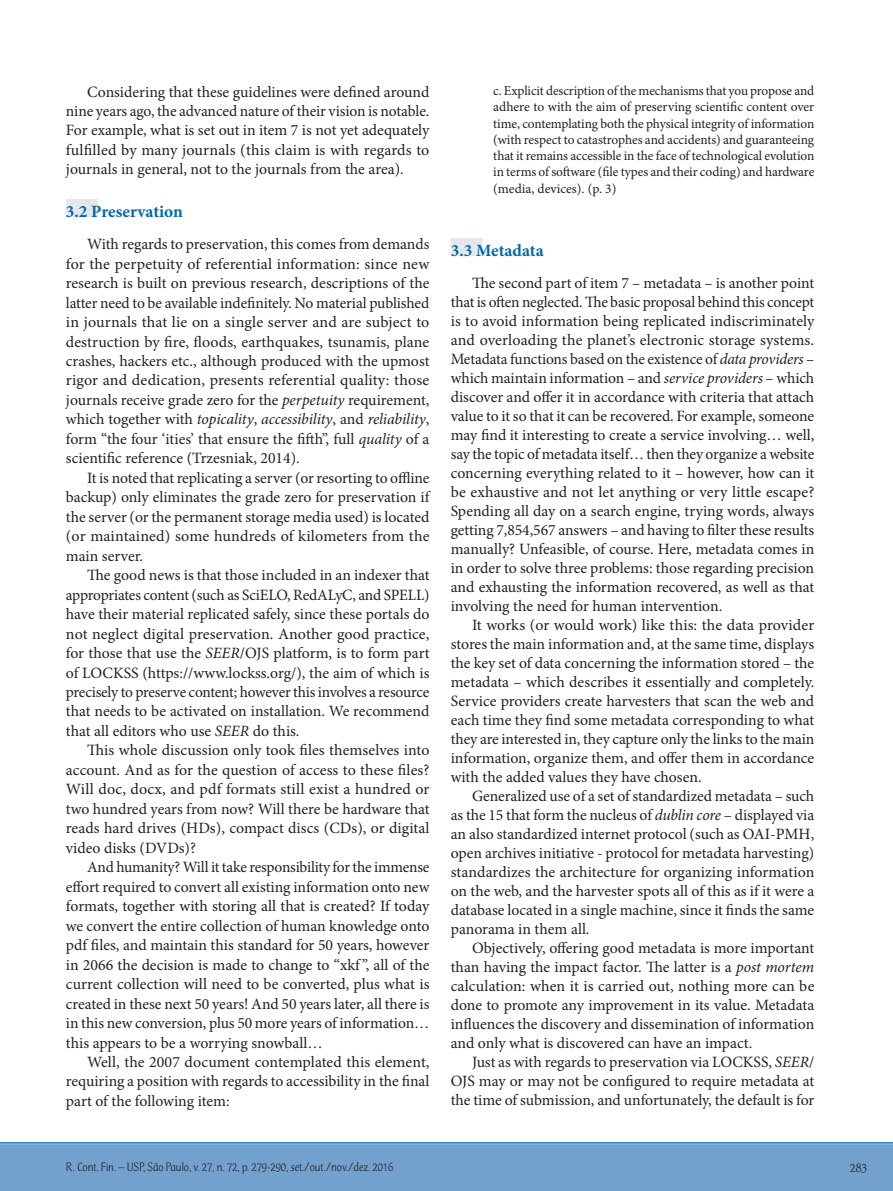
<style>
.page{position:relative;width:893px;height:1191px;background:#fff}
.page>*{position:absolute;margin:0;border:0;box-sizing:border-box;transform-origin:0 0}
.SUBTITULO2{font:700 17.25px "Minion Pro";color:#0068a9}
.MIOLO_1P{font:15.75px/19.5px "Minion Pro";color:#231f20;text-align:justify}
.CITAÇÃO{font:13.5px/16.4px "Minion Pro";letter-spacing:-.005em;color:#231f20;text-align:justify}
.t1{font:300 13.5px "CT Mercurius Std";color:#231f20}
.RODAPÉ{font:300 12.75px "CT Mercurius Std";color:#231f20;scale:.95 1}
.s1{font-style:italic}
</style>
<div class="page">
<div style="left:0;top:1144px;width:893px;height:47px;background:#73a1ce"></div>
<hr style="left:0;top:1142px;width:893px;height:2px;background:#e6e7e9">
<hr style="left:0;top:1142px;width:893px;height:1px;background:#1c7bb7">
<div style="left:66px;top:199px;width:32px;height:18px;background:#e6e7e9"></div>
<div style="left:451px;top:238px;width:32px;height:18px;background:#e6e7e9"></div>
<p class="MIOLO_1P" style="left:66px;top:82px;width:365px;text-indent:21px">Considering that these guidelines were defined around nine years ago, the advanced nature of their vision is notable.<br>For example, what is set out in item 7 is not yet adequately fulfilled by many journals (this claim is with regards to journals in general, not to the journals from the area).</p>
<p class="SUBTITULO2" style="left:66px;top:199px;width:119px">3.2 Preservation</p>
<p class="MIOLO_1P" style="left:66px;top:234px;width:365px;text-indent:21px">With regards to preservation, this comes from demands for the perpetuity of referential information: since new research is built on previous research, descriptions of the latter need to be available indefinitely. No material published in journals that lie on a single server and are subject to destruction by fire, floods, earthquakes, tsunamis, plane crashes, hackers etc., although produced with the upmost rigor and dedication, presents referential quality: those journals receive grade zero for the <span class="s1">perpetuity</span> requirement, which together with <span class="s1">topicality</span>, <span class="s1">accessibility</span>, and <span class="s1">reliability</span>, form “the four ‘ities’ that ensure the fifth”, full <span class="s1">quality</span> of a scientific reference (Trzesniak, 2014).</p>
<p class="MIOLO_1P" style="left:66px;top:468px;width:365px;text-indent:21px">It is noted that replicating a server (or resorting to offline backup) only eliminates the grade zero for preservation if the server (or the permanent storage media used) is located (or maintained) some hundreds of kilometers from the main server.</p>
<p class="MIOLO_1P" style="left:66px;top:565px;width:365px;text-indent:21px">The good news is that those included in an indexer that appropriates content (such as SciELO, RedALyC, and SPELL) have their material replicated safely, since these portals do not neglect digital preservation. Another good practice, for those that use the <span class="s1">SEER</span>/OJS platform, is to form part of LOCKSS (https://www.lockss.org/), the aim of which is precisely to preserve content; however this involves a resource that needs to be activated on installation. We recommend that all editors who use <span class="s1">SEER</span> do this.</p>
<p class="MIOLO_1P" style="left:66px;top:740px;width:365px;text-indent:21px">This whole discussion only took files themselves into account. And as for the question of access to these files?<br>Will doc, docx, and pdf formats still exist a hundred or two hundred years from now? Will there be hardware that reads hard drives (HDs), compact discs (CDs), or digital video disks (DVDs)?</p>
<p class="MIOLO_1P" style="left:66px;top:857px;width:365px;text-indent:21px">And humanity? Will it take responsibility for the immense effort required to convert all existing information onto new formats, together with storing all that is created? If today we convert the entire collection of human knowledge onto pdf files, and maintain this standard for 50 years, however in 2066 the decision is made to change to “xkf ”, all of the current collection will need to be converted, plus what is created in these next 50 years! And 50 years later, all there is in this new conversion, plus 50 more years of information… this appears to be a worrying snowball…</p>
<p class="MIOLO_1P" style="left:66px;top:1052px;width:365px;text-indent:21px">Well, the 2007 document contemplated this element, requiring a position with regards to accessibility in the final part of the following item:</p>
<p class="CITAÇÃO" style="left:493px;top:82px;width:323px">c. Explicit description of the mechanisms that you propose and adhere to with the aim of preserving scientific content over time, contemplating both the physical integrity of information (with respect to catastrophes and accidents) and guaranteeing that it remains accessible in the face of technological evolution in terms of software (file types and their coding) and hardware (media, devices). (p. 3)</p>
<p class="SUBTITULO2" style="left:451px;top:238px;width:95px">3.3 Metadata</p>
<p class="MIOLO_1P" style="left:451px;top:273px;width:365px;line-height:19px;text-indent:21px">The second part of item 7 – metadata – is another point that is often neglected. The basic proposal behind this concept is to avoid information being replicated indiscriminately and overloading the planet’s electronic storage systems.<br>Metadata functions based on the existence of <span class="s1">data providers</span> – which maintain information – and <span class="s1">service providers</span> – which discover and offer it in accordance with criteria that attach value to it so that it can be recovered. For example, someone may find it interesting to create a service involving… well, say the topic of metadata itself… then they organize a website concerning everything related to it – however, how can it be exhaustive and not let anything or very little escape?<br>Spending all day on a search engine, trying words, always getting 7,854,567 answers – and having to filter these results manually? Unfeasible, of course. Here, metadata comes in in order to solve three problems: those regarding precision and exhausting the information recovered, as well as that involving the need for human intervention.</p>
<p class="MIOLO_1P" style="left:451px;top:615px;width:365px;line-height:19px;text-indent:21px">It works (or would work) like this: the data provider stores the main information and, at the same time, displays the key set of data concerning the information stored – the metadata – which describes it essentially and completely.<br>Service providers create harvesters that scan the web and each time they find some metadata corresponding to what they are interested in, they capture only the links to the main information, organize them, and offer them in accordance with the added values they have chosen.</p>
<p class="MIOLO_1P" style="left:451px;top:786px;width:365px;line-height:19px;text-indent:21px">Generalized use of a set of standardized metadata – such as the 15 that form the nucleus of <span class="s1">dublin core</span> – displayed via an also standardized internet protocol (such as OAI-PMH, open archives initiative - protocol for metadata harvesting) standardizes the architecture for organizing information on the web, and the harvester spots all of this as if it were a database located in a single machine, since it finds the same panorama in them all.</p>
<p class="MIOLO_1P" style="left:451px;top:938px;width:365px;line-height:19px;text-indent:21px">Objectively, offering good metadata is more important than having the impact factor. The latter is a <span class="s1">post mortem </span>calculation: when it is carried out, nothing more can be done to promote any improvement in its value. Metadata influences the discovery and dissemination of information and only what is discovered can have an impact.</p>
<p class="MIOLO_1P" style="left:451px;top:1052px;width:365px;line-height:19px;text-indent:21px">Just as with regards to preservation via LOCKSS, <span class="s1">SEER</span>/ OJS may or may not be configured to require metadata at the time of submission, and unfortunately, the default is for</p>
<p class="RODAPÉ" style="left:66px;top:1160px;width:346px">R. Cont. Fin. – USP, São Paulo, v. 27, n. 72, p. 279-290, set./out./nov./dez. 2016</p>
<p class="t1" style="left:850px;top:1160px;width:19px">283</p>
</div>
